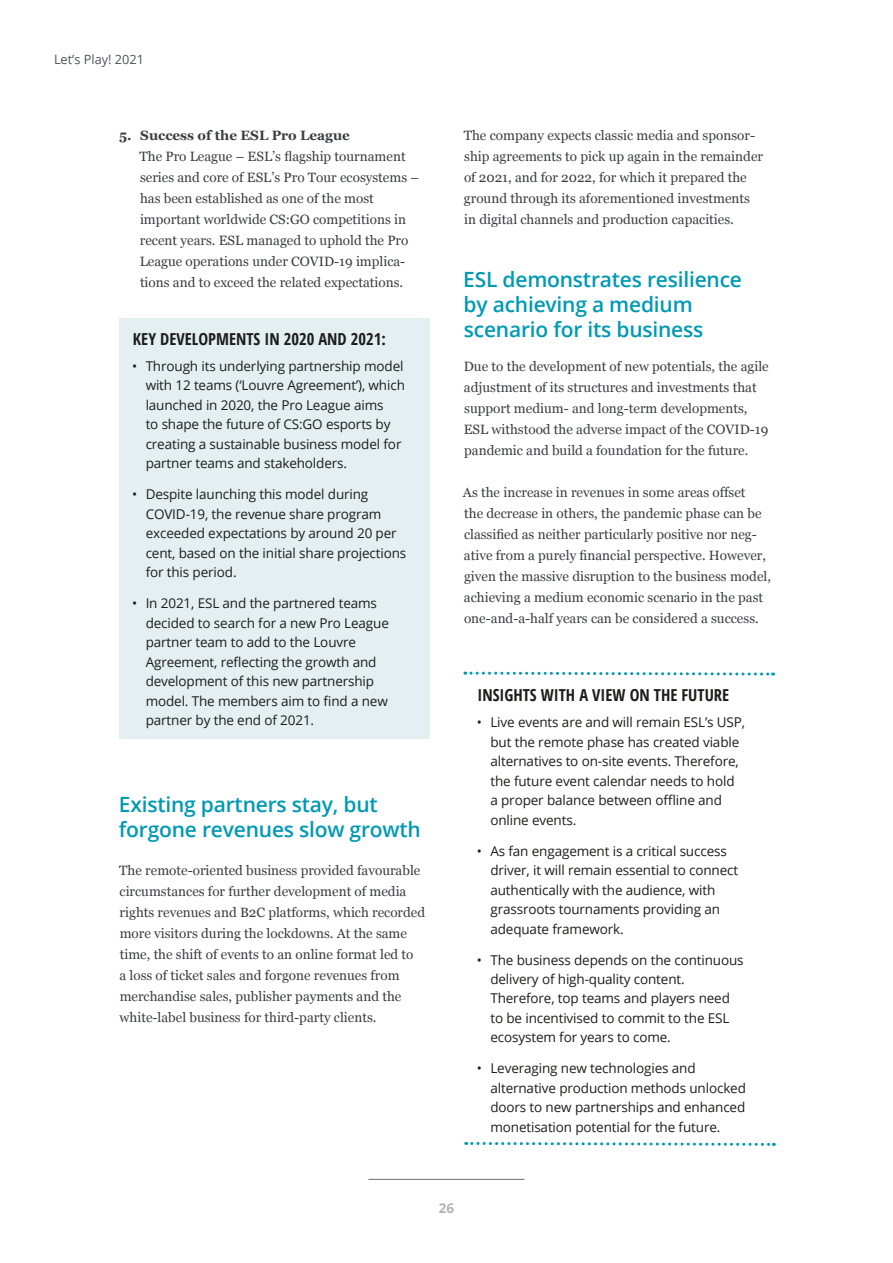
<style>
.page{position:relative;width:893px;height:1263px;background:#fff}
.page>*{position:absolute;margin:0;border:0;box-sizing:border-box;transform-origin:0 0}
.t1{font:600 21px/25.2px "Open Sans";letter-spacing:-.01em;color:#009ab4}
.t2{font:700 condensed 16.5px "Open Sans";color:#1d1d1b}
.t3{font:13.5px/21px "Georgia";color:#3b3d43}
.t4{font:13.5px/19.5px "Open Sans";letter-spacing:-.01em;color:#1d1d1b}
.t5{font:700 13.5px "Georgia";color:#3b3d43}
.t6{font:700 13.5px "Open Sans";color:#b2b3b5}
.t7{font:12.75px "Open Sans";color:#50535b}
</style>
<div class="page">
<hr style="left:368px;top:1179px;width:156px;height:1px;background:#6b6d72">
<div style="left:119px;top:318px;width:310px;height:421px;background:#e4eff2"></div>
<svg style="left:465px;top:671px;width:308px;height:5px"></svg>
<svg style="left:466px;top:1142px;width:308px;height:4px"></svg>
<p class="t7" style="left:54px;top:50px;width:92px">Let’s Play! 2021</p>
<p class="t5" style="left:119px;top:125px;width:232px">5. Success of the ESL Pro League</p>
<p class="t3" style="left:140px;top:145px;width:281px">The Pro League – ESL’s flagship tournament series and core of ESL’s Pro Tour ecosystems – has been established as one of the most important worldwide CS:GO competitions in recent years. ESL managed to uphold the Pro League operations under COVID-19 implica&shy;tions and to exceed the related expectations.</p>
<p class="t2" style="left:133px;top:327px;width:254px">KEY DEVELOPMENTS IN 2020 AND 2021:</p>
<p class="t4" style="left:146px;top:356px;width:261px;text-indent:-14px">• Through its underlying partnership model with 12 teams (‘Louvre Agreement’), which launched in 2020, the Pro League aims<br>to shape the future of CS:GO esports by creating a sustainable business model for partner teams and stakeholders.</p>
<p class="t4" style="left:146px;top:484px;width:262px;text-indent:-14px">• Despite launching this model during COVID-19, the revenue share program exceeded expectations by around 20 per cent, based on the initial share projections for this period.</p>
<p class="t4" style="left:146px;top:593px;width:245px;text-indent:-14px">• In 2021, ESL and the partnered teams decided to search for a new Pro League partner team to add to the Louvre Agreement, reflecting the growth and development of this new partnership model. The members aim to find a new partner by the end of 2021.</p>
<h1 class="t1" style="left:119px;top:791px;width:304px">Existing partners stay, but forgone revenues slow growth</h1>
<p class="t3" style="left:119px;top:859px;width:307px">The remote-oriented business provided favourable circumstances for further development of media rights revenues and B2C platforms, which recorded more visitors during the lockdowns. At the same time, the shift of events to an online format led to<br>a loss of ticket sales and forgone revenues from merchandise sales, publisher payments and the white-label business for third-party clients.</p>
<p class="t3" style="left:464px;top:124px;width:301px">The company expects classic media and sponsor&shy;ship agreements to pick up again in the remainder of 2021, and for 2022, for which it prepared the ground through its aforementioned investments in digital channels and production capacities.</p>
<h1 class="t1" style="left:463px;top:266px;width:280px">ESL demonstrates resilience by achieving a medium scenario for its business</h1>
<p class="t3" style="left:464px;top:355px;width:306px">Due to the development of new potentials, the agile adjustment of its structures and investments that support medium- and long-term developments, ESL withstood the adverse impact of the COVID-19 pandemic and build a foundation for the future.</p>
<p class="t3" style="left:463px;top:481px;width:310px">As the increase in revenues in some areas offset<br>the decrease in others, the pandemic phase can be classified as neither particularly positive nor neg&shy;ative from a purely financial perspective. However, given the massive disruption to the business model, achieving a medium economic scenario in the past one-and-a-half years can be considered a success.</p>
<p class="t2" style="left:477px;top:684px;width:253px">INSIGHTS WITH A VIEW ON THE FUTURE</p>
<p class="t4" style="left:490px;top:712px;width:256px;text-indent:-14px">• Live events are and will remain ESL’s USP, but the remote phase has created viable alternatives to on-site events. Therefore, the future event calendar needs to hold a proper balance between offline and online events.</p>
<p class="t4" style="left:490px;top:841px;width:249px;text-indent:-14px">• As fan engagement is a critical success driver, it will remain essential to connect authentically with the audience, with grassroots tournaments providing an adequate framework.</p>
<p class="t4" style="left:490px;top:949px;width:255px;text-indent:-14px">• The business depends on the continuous delivery of high-quality content.<br>Therefore, top teams and players need to be incentivised to commit to the ESL ecosystem for years to come.</p>
<p class="t4" style="left:490px;top:1058px;width:257px;text-indent:-14px">• Leveraging new technologies and alternative production methods unlocked doors to new partnerships and enhanced monetisation potential for the future.</p>
<p class="t6" style="left:439px;top:1198px;width:17px">26</p>
</div>
